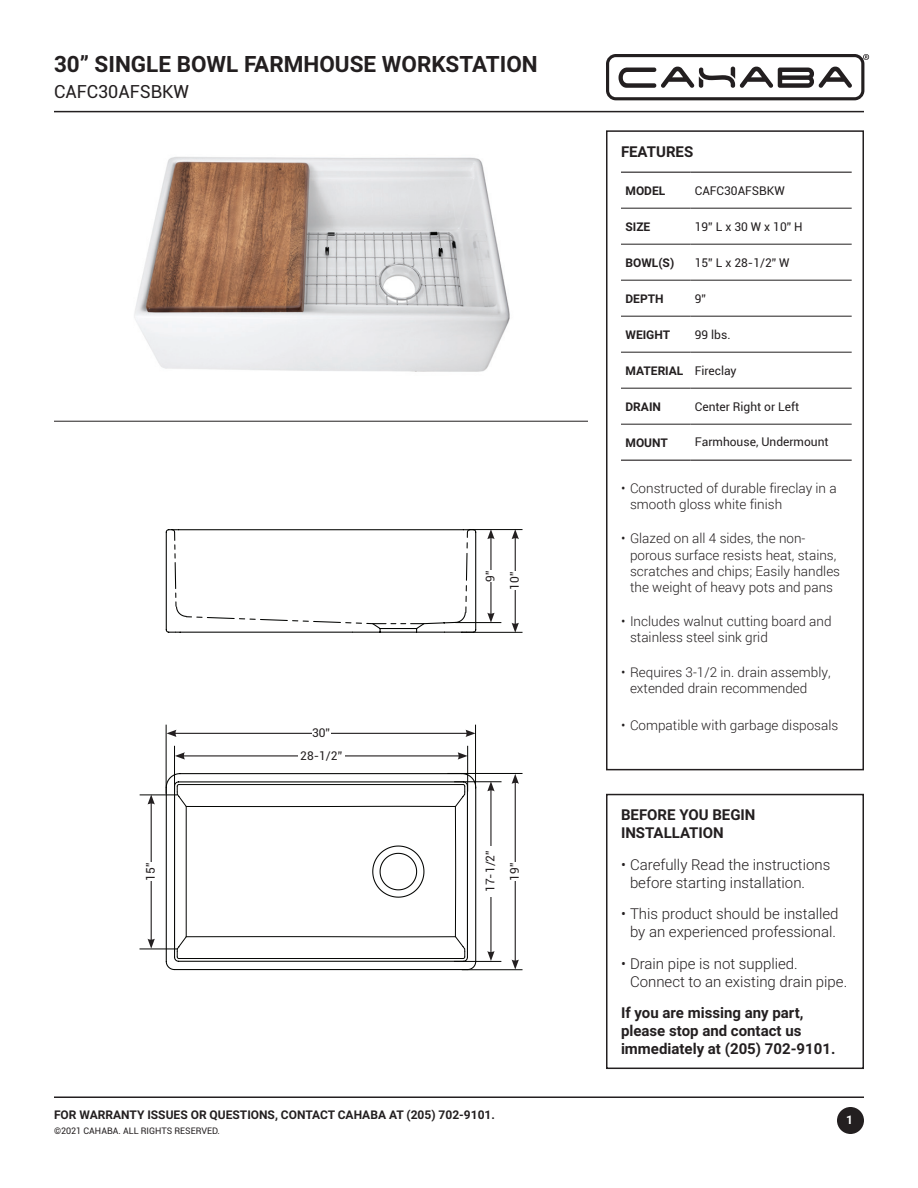
<style>
.page{position:relative;width:918px;height:1188px;background:#fff}
.page>*{position:absolute;margin:0;border:0;box-sizing:border-box;transform-origin:0 0}
.t1{font:700 22.5px "Roboto";color:#231f20}
.t2{font:18px "Roboto";color:#231f20}
.t3{font:300 15px/18px "Roboto";color:#231f20}
.t4{font:700 15px/18px "Roboto";color:#231f20}
.t5{font:300 13.5px/16.2px "Roboto";color:#231f20}
.t6{font:700 12px "Roboto";color:#231f20}
.t7{font:12px "Roboto";color:#231f20}
.t8{font:700 12px "Roboto";color:#fff}
.t9{font:9px "Roboto";color:#231f20}
.s1{font-weight:400}
</style>
<div class="page">
<svg style="left:606px;top:54px;width:263px;height:46px"></svg>
<hr style="left:54px;top:111px;width:810px;height:1px;background:#231f20">
<div style="left:606px;top:794px;width:258px;height:275px;border:2px solid #231f20"></div>
<hr style="left:54px;top:1096px;width:810px;height:2px;background:#231f20">
<div style="left:837px;top:1107px;width:27px;height:27px;background:#231f20;border-radius:50%"></div>
<img style="left:134px;top:157px;width:376px;height:215px">
<hr style="left:621px;top:208px;width:69px;height:1px;background:#231f20">
<hr style="left:690px;top:208px;width:162px;height:1px;background:#231f20">
<hr style="left:621px;top:244px;width:69px;height:1px;background:#231f20">
<hr style="left:690px;top:244px;width:162px;height:1px;background:#231f20">
<hr style="left:621px;top:280px;width:69px;height:1px;background:#231f20">
<hr style="left:690px;top:280px;width:162px;height:1px;background:#231f20">
<hr style="left:621px;top:316px;width:69px;height:1px;background:#231f20">
<hr style="left:690px;top:316px;width:162px;height:1px;background:#231f20">
<hr style="left:621px;top:352px;width:69px;height:1px;background:#231f20">
<hr style="left:690px;top:352px;width:162px;height:1px;background:#231f20">
<hr style="left:621px;top:388px;width:69px;height:1px;background:#231f20">
<hr style="left:690px;top:388px;width:162px;height:1px;background:#231f20">
<hr style="left:621px;top:424px;width:69px;height:1px;background:#231f20">
<hr style="left:690px;top:424px;width:162px;height:1px;background:#231f20">
<hr style="left:621px;top:172px;width:69px;height:1px;background:#231f20">
<hr style="left:690px;top:172px;width:162px;height:1px;background:#231f20">
<hr style="left:621px;top:460px;width:69px;height:1px;background:#231f20">
<hr style="left:690px;top:460px;width:162px;height:1px;background:#231f20">
<div style="left:606px;top:130px;width:258px;height:640px;border:2px solid #231f20"></div>
<hr style="left:54px;top:421px;width:534px;height:1px;background:#231f20">
<hr style="left:515px;top:537px;width:1px;height:88px;background:#231f20">
<svg style="left:512px;top:530px;width:7px;height:9px"></svg>
<svg style="left:512px;top:623px;width:7px;height:9px"></svg>
<div style="left:510px;top:572px;width:9px;height:18px;background:#fff"></div>
<hr style="left:462px;top:632px;width:61px;height:1px;background:#040503">
<hr style="left:470px;top:529px;width:53px;height:1px;background:#040503">
<hr style="left:455px;top:622px;width:46px;height:1px;background:#040503">
<hr style="left:490px;top:537px;width:2px;height:78px;background:#231f20">
<svg style="left:487px;top:529px;width:8px;height:10px"></svg>
<svg style="left:487px;top:613px;width:8px;height:10px"></svg>
<div style="left:486px;top:570px;width:9px;height:12px;background:#fff"></div>
<svg style="left:165px;top:529px;width:312px;height:104px"></svg>
<hr style="left:183px;top:755px;width:277px;height:1px;background:#231f20">
<svg style="left:458px;top:752px;width:9px;height:8px"></svg>
<svg style="left:175px;top:752px;width:10px;height:8px"></svg>
<div style="left:298px;top:751px;width:46px;height:9px;background:#fff"></div>
<hr style="left:467px;top:746px;width:1px;height:46px;background:#040503">
<hr style="left:174px;top:733px;width:294px;height:1px;background:#231f20">
<svg style="left:466px;top:730px;width:9px;height:7px"></svg>
<svg style="left:167px;top:730px;width:10px;height:7px"></svg>
<div style="left:312px;top:728px;width:18px;height:9px;background:#fff"></div>
<hr style="left:475px;top:725px;width:1px;height:64px;background:#040503">
<hr style="left:174px;top:746px;width:1px;height:46px;background:#040503">
<hr style="left:166px;top:725px;width:1px;height:69px;background:#040503">
<hr style="left:515px;top:781px;width:1px;height:181px;background:#231f20">
<svg style="left:512px;top:774px;width:7px;height:10px"></svg>
<svg style="left:512px;top:960px;width:7px;height:9px"></svg>
<div style="left:510px;top:863px;width:9px;height:18px;background:#fff"></div>
<hr style="left:462px;top:969px;width:61px;height:1px;background:#040503">
<hr style="left:447px;top:773px;width:76px;height:1px;background:#040503">
<hr style="left:454px;top:961px;width:47px;height:1px;background:#040503">
<hr style="left:490px;top:789px;width:2px;height:164px;background:#231f20">
<svg style="left:487px;top:782px;width:8px;height:9px"></svg>
<svg style="left:487px;top:951px;width:8px;height:10px"></svg>
<div style="left:486px;top:846px;width:9px;height:50px;background:#fff"></div>
<hr style="left:454px;top:781px;width:48px;height:1px;background:#040503">
<svg style="left:165px;top:773px;width:312px;height:198px"></svg>
<svg style="left:176px;top:784px;width:290px;height:175px"></svg>
<hr style="left:140px;top:949px;width:37px;height:1px;background:#040503">
<hr style="left:151px;top:802px;width:1px;height:139px;background:#231f20">
<svg style="left:148px;top:796px;width:7px;height:9px"></svg>
<svg style="left:148px;top:939px;width:7px;height:10px"></svg>
<div style="left:146px;top:863px;width:9px;height:18px;background:#fff"></div>
<hr style="left:140px;top:795px;width:37px;height:1px;background:#040503">
<h1 class="t1" style="left:54px;top:48px;width:485px">30” SINGLE BOWL FARMHOUSE WORKSTATION</h1>
<h2 class="t2" style="left:54px;top:79px;width:137px">CAFC30AFSBKW</h2>
<p class="t7" style="left:142px;top:881px;width:20px;rotate:-90deg">15”</p>
<p class="t7" style="left:312px;top:724px;width:20px">30”</p>
<p class="t7" style="left:300px;top:747px;width:43px">28-1/2”</p>
<p class="t7" style="left:482px;top:582px;width:13px;rotate:-90deg">9”</p>
<p class="t7" style="left:506px;top:590px;width:20px;rotate:-90deg">10”</p>
<p class="t7" style="left:482px;top:892px;width:43px;rotate:-90deg">17-1/2”</p>
<p class="t7" style="left:506px;top:881px;width:20px;rotate:-90deg">19”</p>
<p class="t6" style="left:54px;top:1106px;width:442px">FOR WARRANTY ISSUES OR QUESTIONS, CONTACT CAHABA AT (205) 702-9101.</p>
<p class="t9" style="left:54px;top:1124px;width:168px">©2021 CAHABA. ALL RIGHTS RESERVED.</p>
<p class="t4" style="left:621px;top:142px;width:74px">FEATURES</p>
<p class="t6" style="left:626px;top:182px;width:41px">MODEL</p>
<p class="t7" style="left:695px;top:182px;width:92px">CAFC30AFSBKW</p>
<p class="t6" style="left:626px;top:218px;width:26px">SIZE</p>
<p class="t7" style="left:695px;top:218px;width:109px">19” L x 30 W x 10” H</p>
<p class="t6" style="left:626px;top:254px;width:50px">BOWL(S)</p>
<p class="t7" style="left:695px;top:254px;width:96px">15” L x 28-1/2” W</p>
<p class="t6" style="left:626px;top:290px;width:40px">DEPTH</p>
<p class="t7" style="left:695px;top:290px;width:13px">9”</p>
<p class="t6" style="left:626px;top:326px;width:46px">WEIGHT</p>
<p class="t7" style="left:695px;top:326px;width:37px">99 lbs.</p>
<p class="t6" style="left:626px;top:362px;width:113px">MATERIAL <span class="s1">Fireclay</span></p>
<p class="t6" style="left:626px;top:398px;width:37px">DRAIN</p>
<p class="t7" style="left:695px;top:398px;width:106px">Center Right or Left</p>
<p class="t6" style="left:626px;top:434px;width:44px">MOUNT</p>
<p class="t7" style="left:695px;top:433px;width:135px">Farmhouse, Undermount</p>
<p class="t5" style="left:630px;top:480px;width:208px;text-indent:-9px">• Constructed of durable fireclay in a smooth gloss white finish</p>
<p class="t5" style="left:630px;top:530px;width:212px;text-indent:-9px">• Glazed on all 4 sides, the non&shy;porous surface resists heat, stains, scratches and chips; Easily handles the weight of heavy pots and pans</p>
<p class="t5" style="left:630px;top:613px;width:203px;text-indent:-9px">• Includes walnut cutting board and stainless steel sink grid</p>
<p class="t5" style="left:630px;top:663px;width:202px;text-indent:-9px">• Requires 3-1/2 in. drain assembly, extended drain recommended</p>
<p class="t5" style="left:621px;top:717px;width:219px">• Compatible with garbage disposals</p>
<p class="t4" style="left:621px;top:805px;width:136px">BEFORE YOU BEGIN<br>INSTALLATION</p>
<p class="t3" style="left:630px;top:855px;width:202px;text-indent:-9px">• Carefully Read the instructions before starting installation.</p>
<p class="t3" style="left:621px;top:904px;width:219px;text-align:center">• This product should be installed by an experienced professional.</p>
<p class="t3" style="left:630px;top:954px;width:219px;text-indent:-9px">• Drain pipe is not supplied.<br>Connect to an existing drain pipe.</p>
<p class="t4" style="left:621px;top:1003px;width:216px">If you are missing any part, please stop and contact us immediately at (205) 702-9101.</p>
<p class="t8" style="left:846px;top:1111px;width:8px">1</p>
</div>
